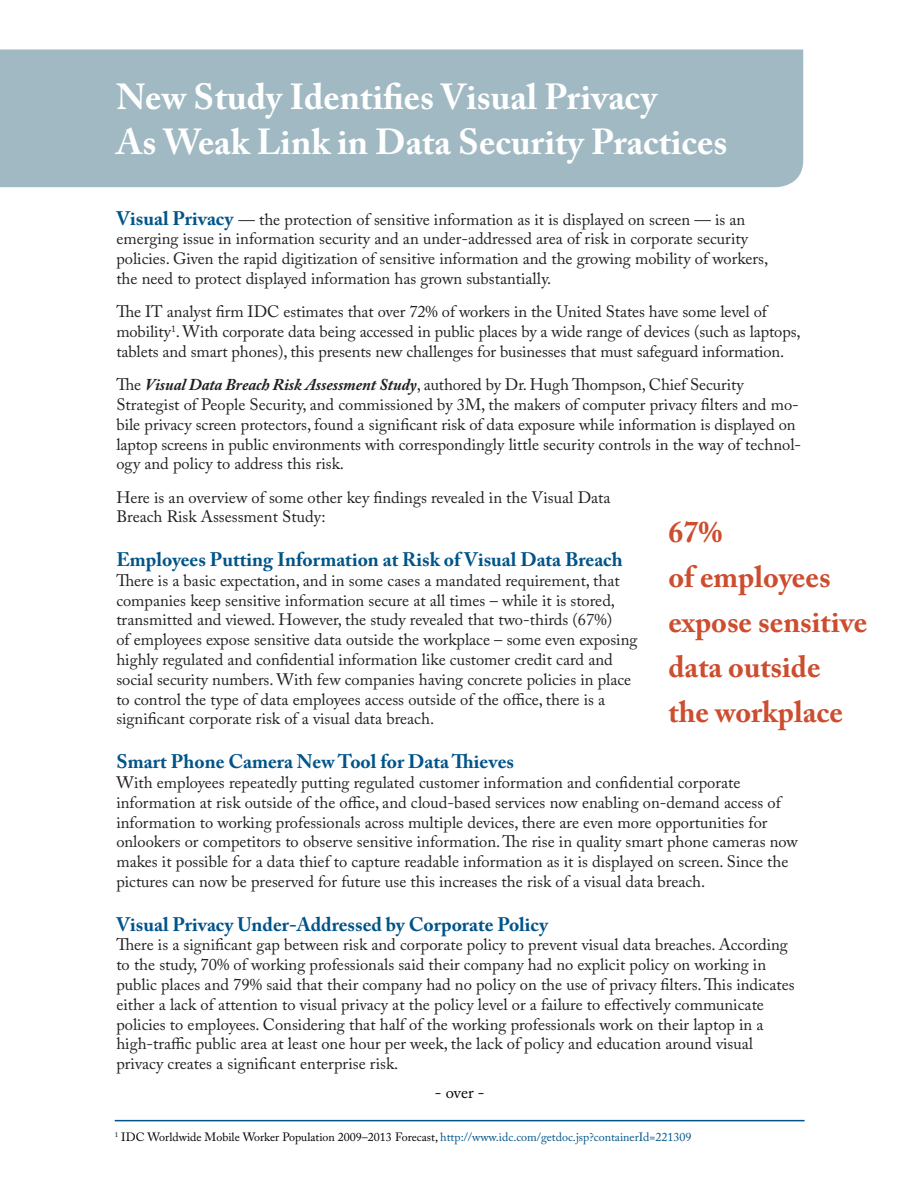
<style>
.page{position:relative;width:918px;height:1188px;background:#fff}
.page>*{position:absolute;margin:0;border:0;box-sizing:border-box;transform-origin:0 0}
.t1{font:700 36px/45px "Adobe Caslon Pro";color:#fff}
.t2{font:700 30px/45px "Adobe Caslon Pro";color:#cd4d2f}
.t3{font:700 19.5px "Adobe Caslon Pro";color:#005489}
.t4{font:16.5px/19.8px "Adobe Caslon Pro";color:#231f20}
.t5{font:16.5px "Adobe Caslon Pro";color:#000}
.t6{font:12px "Adobe Caslon Pro";color:#000}
.s1{font-weight:700;font-size:19.5px;color:#005489}
.s2{font-weight:700;font-style:italic}
.s3{color:#005489}
</style>
<div class="page">
<div style="left:0;top:50px;width:803px;height:137px;background:#a0b9c2"></div>
<hr style="left:115px;top:1120px;width:690px;height:1px;background:#005489">
<h1 class="t1" style="left:116px;top:74px;width:613px">New Study Identifies Visual Privacy<br>As Weak Link in Data Security Practices</h1>
<p class="t4" style="left:116px;top:209px;width:653px"><span class="s1">Visual Privacy</span> — the protection of sensitive information as it is displayed on screen — is an emerging issue in information security and an under-addressed area of risk in corporate security policies. Given the rapid digitization of sensitive information and the growing mobility of workers, the need to protect displayed information has grown substantially.</p>
<p class="t4" style="left:116px;top:302px;width:686px">The IT analyst firm IDC estimates that over 72% of workers in the United States have some level of mobility<sup>1</sup>. With corporate data being accessed in public places by a wide range of devices (such as laptops, tablets and smart phones), this presents new challenges for businesses that must safeguard information.</p>
<p class="t4" style="left:116px;top:375px;width:686px">The <span class="s2">Visual Data Breach Risk Assessment Study</span>, authored by Dr. Hugh Thompson, Chief Security Strategist of People Security, and commissioned by 3M, the makers of computer privacy filters and mo&shy;bile privacy screen protectors, found a significant risk of data exposure while information is displayed on laptop screens in public environments with correspondingly little security controls in the way of technol&shy;ogy and policy to address this risk.</p>
<p class="t4" style="left:116px;top:487px;width:496px">Here is an overview of some other key findings revealed in the Visual Data<br>Breach Risk Assessment Study:</p>
<p class="t3" style="left:116px;top:548px;width:508px">Employees Putting Information at Risk of Visual Data Breach</p>
<p class="t4" style="left:116px;top:570px;width:523px">There is a basic expectation, and in some cases a mandated requirement, that companies keep sensitive information secure at all times – while it is stored, transmitted and viewed. However, the study revealed that two-thirds (67%)<br>of employees expose sensitive data outside the workplace – some even exposing highly regulated and confidential information like customer credit card and social security numbers. With few companies having concrete policies in place to control the type of data employees access outside of the office, there is a significant corporate risk of a visual data breach.</p>
<p class="t3" style="left:116px;top:750px;width:399px">Smart Phone Camera New Tool for Data Thieves</p>
<p class="t4" style="left:116px;top:772px;width:683px">With employees repeatedly putting regulated customer information and confidential corporate information at risk outside of the office, and cloud-based services now enabling on-demand access of information to working professionals across multiple devices, there are even more opportunities for onlookers or competitors to observe sensitive information. The rise in quality smart phone cameras now makes it possible for a data thief to capture readable information as it is displayed on screen. Since the pictures can now be preserved for future use this increases the risk of a visual data breach.</p>
<p class="t3" style="left:116px;top:912px;width:433px">Visual Privacy Under-Addressed by Corporate Policy</p>
<p class="t4" style="left:116px;top:935px;width:680px">There is a significant gap between risk and corporate policy to prevent visual data breaches. According to the study, 70% of working professionals said their company had no explicit policy on working in public places and 79% said that their company had no policy on the use of privacy filters. This indicates either a lack of attention to visual privacy at the policy level or a failure to effectively communicate policies to employees. Considering that half of the working professionals work on their laptop in a high-traffic public area at least one hour per week, the lack of policy and education around visual privacy creates a significant enterprise risk.</p>
<h2 class="t2" style="left:669px;top:509px;width:200px">67%<br>of employees expose sensitive data outside the workplace</h2>
<p class="t5" style="left:435px;top:1083px;width:51px">- over -</p>
<p class="t6" style="left:115px;top:1129px;width:578px"><sup>1</sup> IDC Worldwide Mobile Worker Population 2009–2013 Forecast, <span class="s3">http://www.idc.com/getdoc.jsp?containerId=221309</span></p>
</div>
